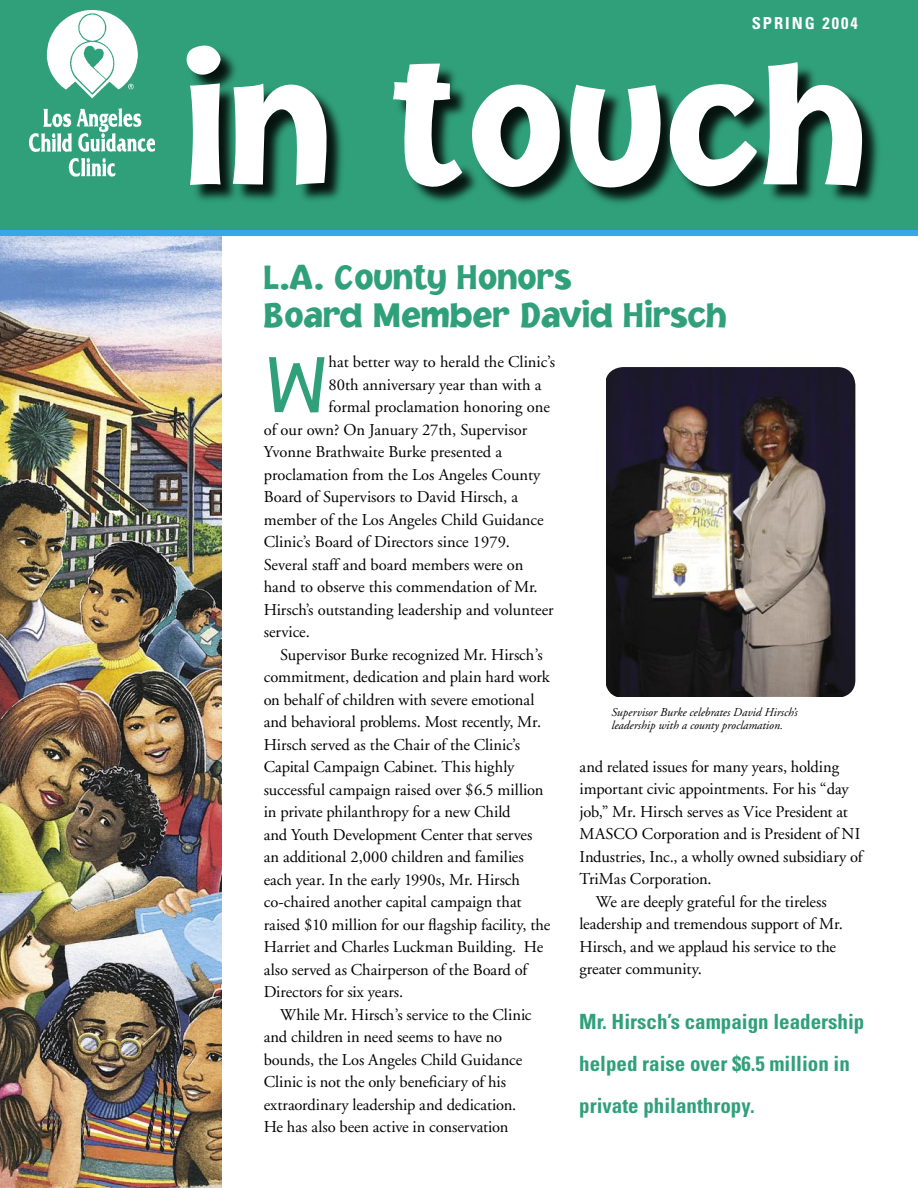
<style>
.page{position:relative;width:918px;height:1188px;background:#fff}
.page>*{position:absolute;margin:0;border:0;box-sizing:border-box;transform-origin:0 0}
.mj_text{font:300 84.3px "Jacoby ICG";color:#30a07a}
.forgottonHeading{font:900 36px "Jacoby ICG";color:#30a07a}
.mj_pull{font:700 condensed 21px/42px "Univers";color:#30a07a}
.mj_text-2{font:16.5px/22.5px "Adobe Garamond";color:#000}
.mj_sub{font:700 condensed 16.5px "Univers";letter-spacing:.12em;color:#fff}
.mj_cutline{font:italic 12px/12.8px "Adobe Garamond";color:#000}
</style>
<div class="page">
<img style="left:0;top:236px;width:221px;height:952px">
<div style="left:0;top:0;width:918px;height:235px;background:#30a07a"></div>
<img style="left:29px;top:10px;width:126px;height:166px">
<img style="left:607px;top:367px;width:248px;height:329px">
<div style="left:0;top:230px;width:918px;height:6px;background:#36a7e9"></div>
<div style="left:187px;top:46px;width:695px;height:162px;background:#000;opacity:.88"></div>
<svg style="left:186px;top:45px;width:677px;height:145px"></svg>
<p class="mj_sub" style="left:752px;top:13px;width:107px">SPRING 2004</p>
<p class="forgottonHeading" style="left:264px;top:256px;width:309px">L.A. County Honors</p>
<p class="forgottonHeading" style="left:264px;top:293px;width:465px">Board Member David Hirsch</p>
<p class="mj_text" style="left:264px;top:335px;width:67px">W</p>
<p class="mj_text-2" style="left:329px;top:351px;width:228px">hat better way to herald the Clinic’s</p>
<p class="mj_text-2" style="left:329px;top:374px;width:215px">80th anniversary year than with a</p>
<p class="mj_text-2" style="left:329px;top:396px;width:223px">formal proclamation honoring one</p>
<p class="mj_text-2" style="left:264px;top:419px;width:265px">of our own? On January 27th, Supervisor</p>
<p class="mj_text-2" style="left:264px;top:441px;width:240px">Yvonne Brathwaite Burke presented a</p>
<p class="mj_text-2" style="left:264px;top:464px;width:278px">proclamation from the Los Angeles County</p>
<p class="mj_text-2" style="left:264px;top:486px;width:256px">Board of Supervisors to David Hirsch, a</p>
<p class="mj_text-2" style="left:264px;top:509px;width:282px">member of the Los Angeles Child Guidance</p>
<p class="mj_text-2" style="left:264px;top:531px;width:248px">Clinic’s Board of Directors since 1979.</p>
<p class="mj_text-2" style="left:264px;top:554px;width:261px">Several staff and board members were on</p>
<p class="mj_text-2" style="left:264px;top:576px;width:275px">hand to observe this commendation of Mr.</p>
<p class="mj_text-2" style="left:264px;top:599px;width:291px">Hirsch’s outstanding leadership and volunteer</p>
<p class="mj_text-2" style="left:264px;top:621px;width:48px">service.</p>
<p class="mj_text-2" style="left:264px;top:644px;width:288px;text-indent:16px">Supervisor Burke recognized Mr. Hirsch’s commitment, dedication and plain hard work on behalf of children with severe emotional and behavioral problems. Most recently, Mr.<br>Hirsch served as the Chair of the Clinic’s Capital Campaign Cabinet. This highly successful campaign raised over $6.5 million in private philanthropy for a new Child<br>and Youth Development Center that serves an additional 2,000 children and families each year. In the early 1990s, Mr. Hirsch co-chaired another capital campaign that raised $10 million for our flagship facility, the Harriet and Charles Luckman Building. He also served as Chairperson of the Board of Directors for six years.</p>
<p class="mj_text-2" style="left:264px;top:1004px;width:269px;text-indent:16px">While Mr. Hirsch’s service to the Clinic and children in need seems to have no bounds, the Los Angeles Child Guidance Clinic is not the only beneficiary of his extraordinary leadership and dedication.<br>He has also been active in conservation</p>
<p class="mj_cutline" style="left:611px;top:707px;width:188px">Supervisor Burke celebrates David Hirsch’s leadership with a county proclamation.</p>
<p class="mj_text-2" style="left:579px;top:756px;width:285px">and related issues for many years, holding important civic appointments. For his “day job,” Mr. Hirsch serves as Vice President at MASCO Corporation and is President of NI Industries, Inc., a wholly owned subsidiary of TriMas Corporation.</p>
<p class="mj_text-2" style="left:579px;top:891px;width:265px;text-indent:16px">We are deeply grateful for the tireless leadership and tremendous support of Mr.<br>Hirsch, and we applaud his service to the greater community.</p>
<p class="mj_pull" style="left:579px;top:1000px;width:287px">Mr. Hirsch’s campaign leadership helped raise over $6.5 million in private philanthropy.</p>
</div>
